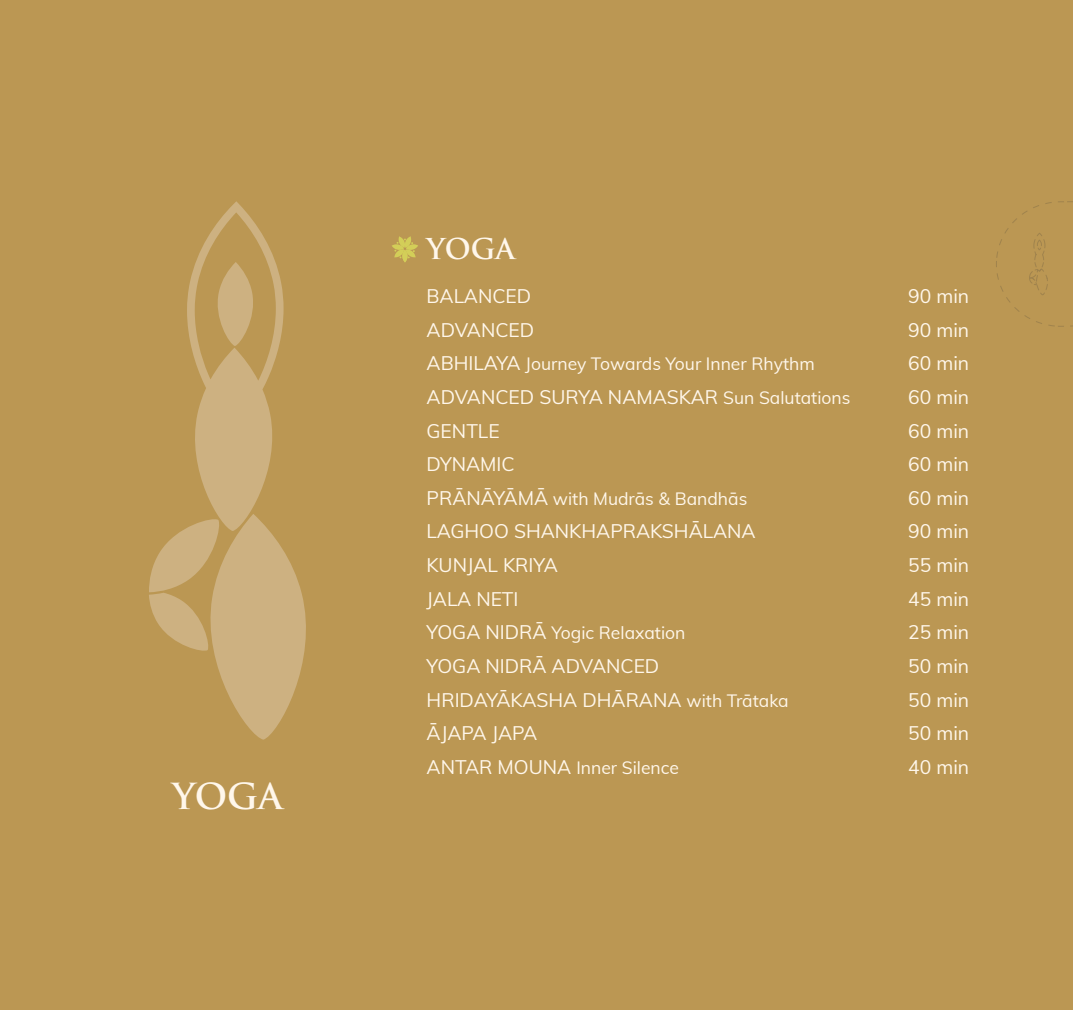
<style>
.page{position:relative;width:1073px;height:1010px;background:#fff}
.page>*{position:absolute;margin:0;border:0;box-sizing:border-box;transform-origin:0 0}
.t1{font:700 35px "Trajan Pro";color:#fff7eb}
.t2{font:700 28px "Trajan Pro";color:#fff7eb}
.t3{font:19.25px "Muli";color:#fff7eb}
.t4{font:17.5px "Muli";color:#fff7eb}
.s1{font-size:19.25px}
.s2{font-size:17.5px}
</style>
<div class="page">
<div style="left:0;top:0;width:1073px;height:1009px;background:#bb9753"></div>
<svg style="left:996px;top:201px;width:77px;height:126px"></svg>
<svg style="left:149px;top:201px;width:157px;height:538px"></svg>
<svg style="left:392px;top:236px;width:26px;height:26px"></svg>
<h1 class="t1" style="left:172px;top:774px;width:112px">YOGA</h1>
<h2 class="t2" style="left:426px;top:231px;width:90px">YOGA</h2>
<p class="t3" style="left:426px;top:282px;width:106px">BALANCED</p>
<p class="t3" style="left:908px;top:282px;width:62px">90 min</p>
<p class="t3" style="left:426px;top:316px;width:109px">ADVANCED</p>
<p class="t3" style="left:908px;top:316px;width:62px">90 min</p>
<p class="t4" style="left:426px;top:351px;width:390px"><span class="s1">ABHILAYA</span> Journey Towards Your Inner Rhythm</p>
<p class="t3" style="left:908px;top:349px;width:62px">60 min</p>
<p class="t3" style="left:426px;top:383px;width:425px">ADVANCED SURYA NAMASKAR <span class="s2">Sun Salutations</span></p>
<p class="t3" style="left:908px;top:383px;width:62px">60 min</p>
<p class="t3" style="left:426px;top:416px;width:75px">GENTLE</p>
<p class="t3" style="left:908px;top:416px;width:62px">60 min</p>
<p class="t3" style="left:426px;top:450px;width:90px">DYNAMIC</p>
<p class="t3" style="left:908px;top:450px;width:62px">60 min</p>
<p class="t4" style="left:426px;top:486px;width:322px"><span class="s1">PRĀNĀYĀMĀ</span> with Mudrās &amp; Bandhās</p>
<p class="t3" style="left:908px;top:484px;width:62px">60 min</p>
<p class="t3" style="left:426px;top:517px;width:331px">LAGHOO SHANKHAPRAKSHĀLANA</p>
<p class="t3" style="left:908px;top:517px;width:62px">90 min</p>
<p class="t3" style="left:426px;top:551px;width:133px">KUNJAL KRIYA</p>
<p class="t3" style="left:908px;top:551px;width:62px">55 min</p>
<p class="t3" style="left:426px;top:584px;width:93px">JALA NETI</p>
<p class="t3" style="left:908px;top:584px;width:62px">45 min</p>
<p class="t4" style="left:426px;top:620px;width:260px"><span class="s1">YOGA NIDRĀ</span> Yogic Relaxation</p>
<p class="t3" style="left:908px;top:618px;width:62px">25 min</p>
<p class="t3" style="left:426px;top:652px;width:234px">YOGA NIDRĀ ADVANCED</p>
<p class="t3" style="left:908px;top:652px;width:62px">50 min</p>
<p class="t3" style="left:426px;top:685px;width:364px">HRIDAYĀKASHA DHĀRANA <span class="s2">with Trātaka</span></p>
<p class="t3" style="left:908px;top:685px;width:62px">50 min</p>
<p class="t3" style="left:426px;top:719px;width:112px">ĀJAPA JAPA</p>
<p class="t3" style="left:908px;top:719px;width:62px">50 min</p>
<p class="t4" style="left:426px;top:754px;width:254px"><span class="s1">ANTAR MOUNA</span> Inner Silence</p>
<p class="t3" style="left:908px;top:752px;width:62px">40 min</p>
</div>
